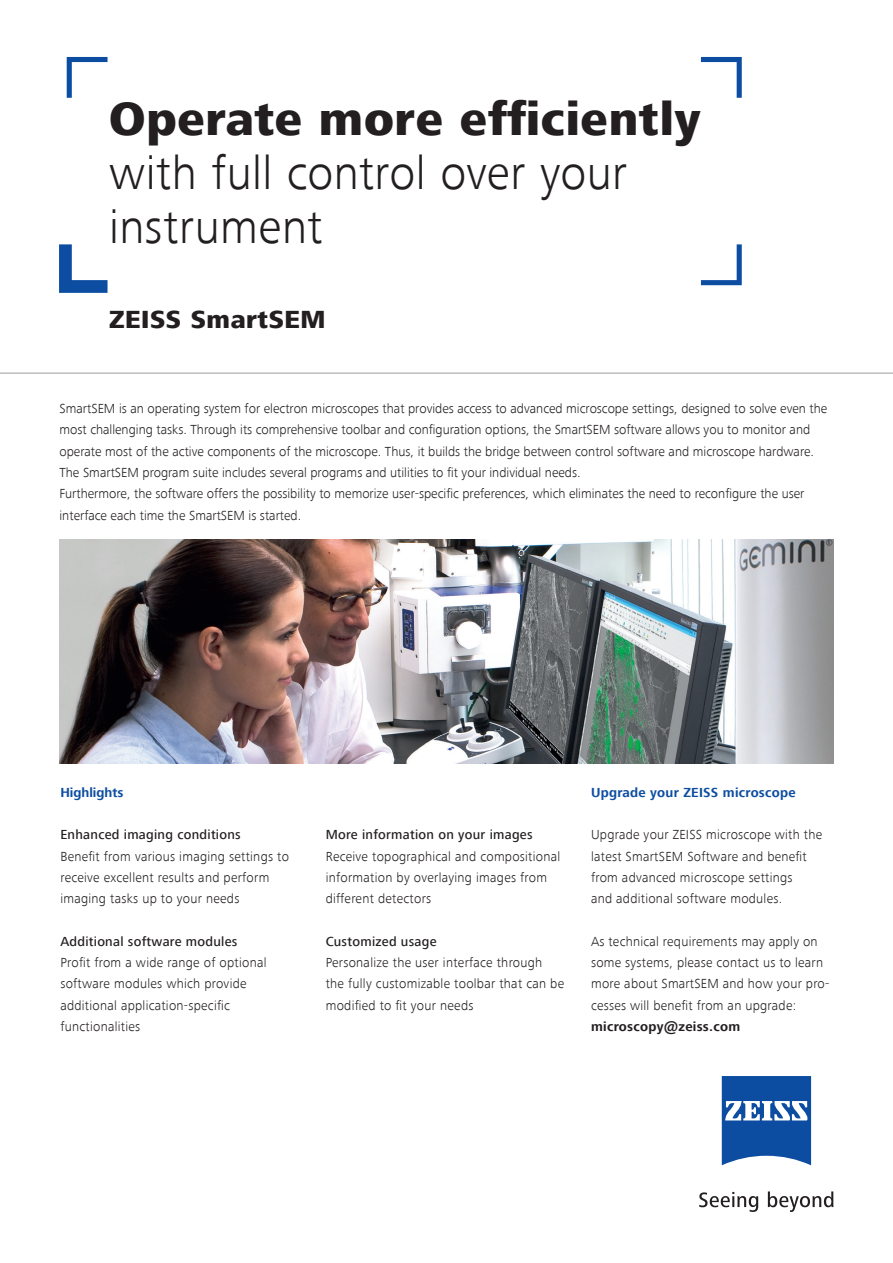
<style>
.page{position:relative;width:893px;height:1263px;background:#fff}
.page>*{position:absolute;margin:0;border:0;box-sizing:border-box;transform-origin:0 0}
.Ambition_Benefit_32p{font:300 48px/54px "ZEISS Frutiger Next W1 G";letter-spacing:.01em;color:#231f20}
.Ambition_Benefit_32p-2{font:800 48px "ZEISS Frutiger Next W1 G";letter-spacing:.015em;color:#231f20}
.Text{font:800 25.5px "ZEISS Frutiger Next W1 G";letter-spacing:.02em;color:#231f20}
.Fließtext{font:300 13.5px/21.3px "ZEISS Frutiger Next W1 G";color:#231f20}
.copy_9_lt_bullet{font:300 13.5px/21.3px "ZEISS Frutiger Next W1 G";letter-spacing:.02em;color:#231f20}
.copy_9_lt{font:300 13.5px/21.3px "ZEISS Frutiger Next W1 G";letter-spacing:.02em;color:#231f20}
.copy_9_lt_bullet-2{font:500 13.5px "ZEISS Frutiger Next W1 G";letter-spacing:.02em;color:#231f20}
.copy_9_lt_bullet-3{font:700 13.5px "ZEISS Frutiger Next W1 G";letter-spacing:.02em;color:#0d4da1}
.copy_9_lt-2{font:700 13.5px "ZEISS Frutiger Next W1 G";letter-spacing:.02em;color:#231f20}
.copy_9_lt_bullet-4{font:700 13.5px "ZEISS Frutiger Next W1 G";color:#0d4da1}
.s1{font-weight:500}
</style>
<div class="page">
<img style="left:60px;top:540px;width:773px;height:223px">
<hr style="left:0;top:372px;width:893px;height:2px;background:#bcbdc0">
<svg style="left:722px;top:1076px;width:89px;height:89px"></svg>
<svg style="left:699px;top:1192px;width:59px;height:20px"></svg>
<svg style="left:768px;top:1191px;width:65px;height:21px"></svg>
<svg style="left:59px;top:244px;width:49px;height:49px"></svg>
<svg style="left:67px;top:57px;width:41px;height:41px"></svg>
<svg style="left:701px;top:244px;width:41px;height:41px"></svg>
<svg style="left:701px;top:57px;width:41px;height:41px"></svg>
<p class="Ambition_Benefit_32p-2" style="left:109px;top:92px;width:593px">Operate more efficiently</p>
<p class="Ambition_Benefit_32p" style="left:109px;top:146px;width:520px">with full control over your instrument</p>
<p class="Text" style="left:109px;top:305px;width:218px">ZEISS SmartSEM</p>
<p class="Fließtext" style="left:60px;top:398px;width:769px">SmartSEM is an operating system for electron microscopes that provides access to advanced microscope settings, designed to solve even the most challenging tasks. Through its comprehensive toolbar and configuration options, the SmartSEM software allows you to monitor and operate most of the active components of the microscope. Thus, it builds the bridge between control software and microscope hardware.<br>The SmartSEM program suite includes several programs and utilities to fit your individual needs.</p>
<p class="Fließtext" style="left:60px;top:483px;width:746px">Furthermore, the software offers the possibility to memorize user-specific preferences, which eliminates the need to reconfigure the user interface each time the SmartSEM is started.</p>
<p class="copy_9_lt_bullet-4" style="left:60px;top:784px;width:65px">Highlights</p>
<p class="copy_9_lt_bullet" style="left:60px;top:824px;width:230px"><span class="s1">Enhanced imaging conditions<br></span>Benefit from various imaging settings to receive excellent results and perform</p>
<p class="copy_9_lt_bullet" style="left:60px;top:888px;width:181px">imaging tasks up to your needs</p>
<p class="copy_9_lt_bullet" style="left:60px;top:930px;width:208px"><span class="s1">Additional software modules<br></span>Profit from a wide range of optional</p>
<p class="copy_9_lt_bullet" style="left:60px;top:973px;width:188px">software modules which provide</p>
<p class="copy_9_lt_bullet" style="left:60px;top:994px;width:171px">additional application-specific</p>
<p class="copy_9_lt_bullet" style="left:60px;top:1016px;width:81px">functionalities</p>
<p class="copy_9_lt_bullet-2" style="left:326px;top:827px;width:208px">More information on your images</p>
<p class="copy_9_lt_bullet" style="left:326px;top:845px;width:236px">Receive topographical and compositional information by overlaying images from different detectors</p>
<p class="copy_9_lt_bullet" style="left:326px;top:930px;width:218px"><span class="s1">Customized usage<br></span>Personalize the user interface through</p>
<p class="copy_9_lt_bullet" style="left:326px;top:973px;width:240px">the fully customizable toolbar that can be modified to fit your needs</p>
<p class="copy_9_lt_bullet-3" style="left:591px;top:784px;width:206px">Upgrade your ZEISS microscope</p>
<p class="copy_9_lt" style="left:591px;top:824px;width:233px">Upgrade your ZEISS microscope with the latest SmartSEM Software and benefit from advanced microscope settings</p>
<p class="copy_9_lt" style="left:591px;top:888px;width:193px">and additional software modules.</p>
<p class="copy_9_lt" style="left:591px;top:930px;width:228px">As technical requirements may apply on</p>
<p class="copy_9_lt" style="left:591px;top:952px;width:234px">some systems, please contact us to learn</p>
<p class="copy_9_lt" style="left:591px;top:973px;width:240px">more about SmartSEM and how your pro&shy;cesses will benefit from an upgrade:</p>
<p class="copy_9_lt-2" style="left:591px;top:1019px;width:151px">microscopy@zeiss.com</p>
</div>
